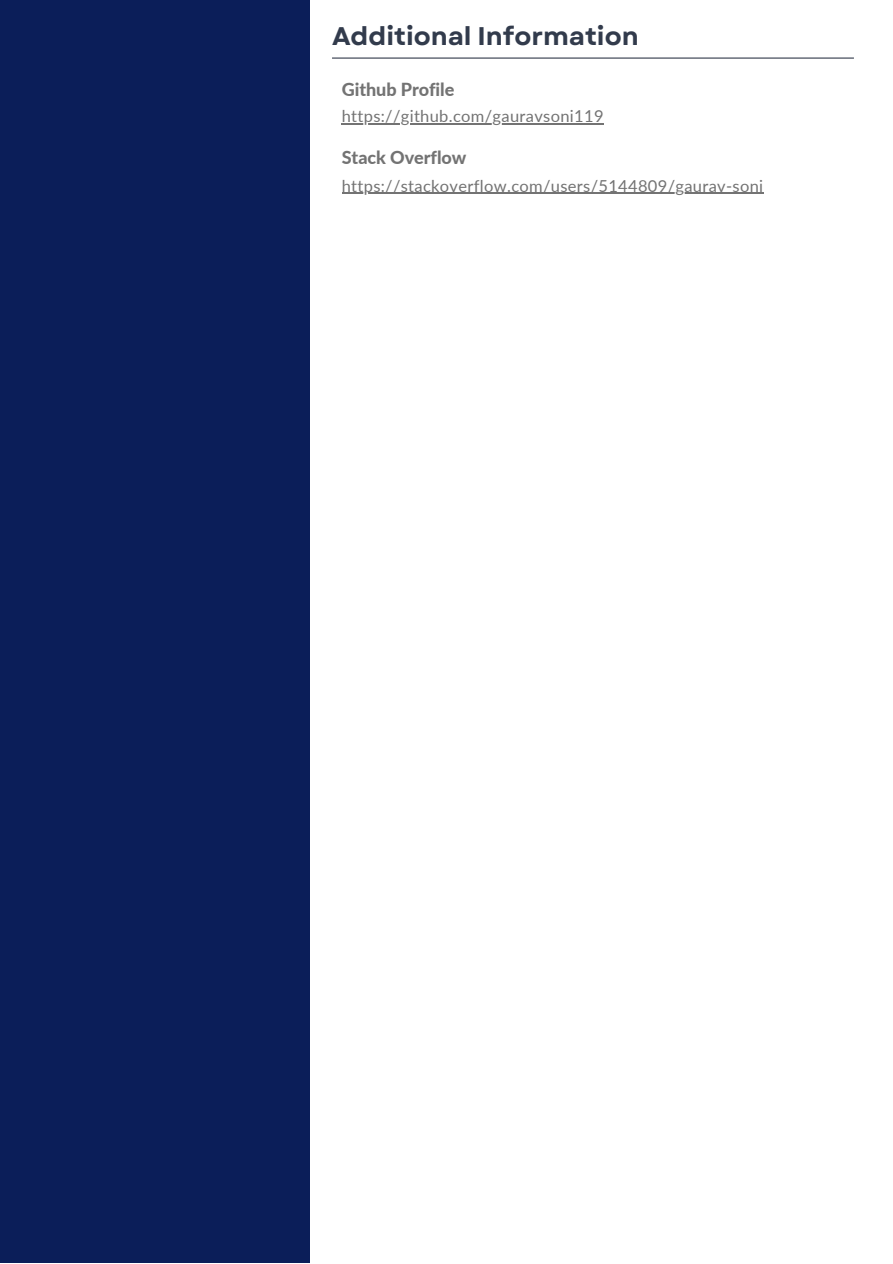
<style>
.page{position:relative;width:893px;height:1264px;background:#fff}
.page>*{position:absolute;margin:0;border:0;box-sizing:border-box;transform-origin:0 0}
.t1{font:700 25.5px "Garet";color:#323b4c}
.t2{font:800 18px "Lato";letter-spacing:-.005em;color:#737373}
.t3{font:16.5px "Lato";letter-spacing:.02em;color:#737373}
</style>
<div class="page">
<div style="left:0;top:0;width:309px;height:1262px;background:#0b1e59"></div>
<hr style="left:332px;top:57px;width:521px;height:2px;background:#323b4c">
<hr style="left:342px;top:123px;width:262px;height:1px;background:#737373">
<hr style="left:342px;top:193px;width:421px;height:1px;background:#737373">
<p class="t1" style="left:332px;top:17px;width:308px">Additional Information</p>
<p class="t2" style="left:342px;top:78px;width:114px">Github Profile</p>
<p class="t3" style="left:342px;top:106px;width:263px">https://github.com/gauravsoni119</p>
<p class="t2" style="left:342px;top:146px;width:126px">Stack Overflow</p>
<p class="t3" style="left:342px;top:175px;width:423px">https://stackoverflow.com/users/5144809/gaurav-soni</p>
</div>
